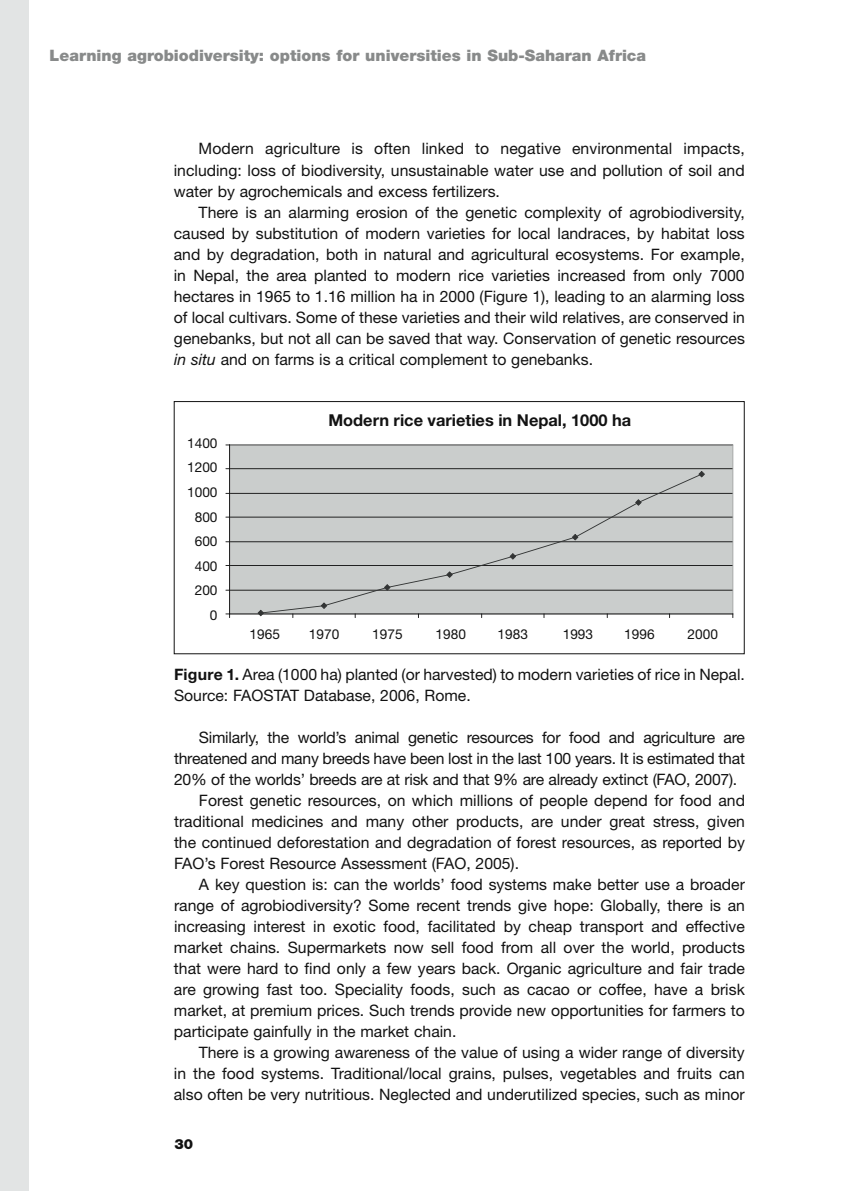
<style>
.page{position:relative;width:844px;height:1191px;background:#fff}
.page>*{position:absolute;margin:0;border:0;box-sizing:border-box;transform-origin:0 0}
.t1{font:700 16.45px "Helvetica Neue LT Std";color:#121212}
.t2{font:15.75px/21px "Helvetica Neue LT Std";color:#121212;text-align:justify}
.t3{font:900 15.75px "Helvetica Neue LT Std";color:#888a8a}
.t4{font:900 14px "Helvetica Neue LT Std";color:#121212}
.t5{font:13.65px/24.5px "Helvetica Neue LT Std";color:#121212;text-align:right}
.s1{font-style:italic}
.s2{font-weight:700}
</style>
<div class="page">
<div style="left:0;top:0;width:29px;height:1191px;background:#e2e4e4"></div>
<div style="left:230px;top:445px;width:502px;height:168px;background:#cacdcc"></div>
<hr style="left:229px;top:590px;width:503px;height:1px;background:#121212">
<hr style="left:229px;top:565px;width:503px;height:1px;background:#121212">
<hr style="left:229px;top:541px;width:503px;height:1px;background:#121212">
<hr style="left:229px;top:516px;width:503px;height:1px;background:#121212">
<hr style="left:229px;top:493px;width:503px;height:1px;background:#121212">
<hr style="left:229px;top:468px;width:503px;height:1px;background:#121212">
<hr style="left:229px;top:444px;width:504px;height:1px;background:#959797">
<hr style="left:732px;top:444px;width:1px;height:170px;background:#959797">
<hr style="left:229px;top:444px;width:1px;height:170px;background:#121212">
<hr style="left:229px;top:613px;width:504px;height:1px;background:#121212">
<svg style="left:225px;top:613px;width:5px;height:5px"></svg>
<svg style="left:260px;top:605px;width:64px;height:8px"></svg>
<svg style="left:323px;top:587px;width:64px;height:19px"></svg>
<svg style="left:386px;top:574px;width:64px;height:14px"></svg>
<svg style="left:449px;top:556px;width:64px;height:19px"></svg>
<svg style="left:512px;top:537px;width:63px;height:20px"></svg>
<svg style="left:257px;top:610px;width:7px;height:6px"></svg>
<svg style="left:321px;top:602px;width:6px;height:7px"></svg>
<svg style="left:384px;top:584px;width:6px;height:6px"></svg>
<svg style="left:446px;top:571px;width:6px;height:7px"></svg>
<svg style="left:509px;top:553px;width:7px;height:6px"></svg>
<svg style="left:572px;top:471px;width:132px;height:69px;background:#c2c4c3"></svg>
<div style="left:174px;top:401px;width:570px;height:253px;border:1px solid #121212"></div>
<p class="t3" style="left:50px;top:46px;width:598px">Learning agrobiodiversity: options for universities in Sub-Saharan Africa</p>
<p class="t2" style="left:174px;top:138px;width:572px;text-indent:25px">Modern agriculture is often linked to negative environmental impacts, including: loss of biodiversity, unsustainable water use and pollution of soil and water by agrochemicals and excess fertilizers.</p>
<p class="t2" style="left:174px;top:201px;width:572px;text-indent:25px">There is an alarming erosion of the genetic complexity of agrobiodiversity, caused by substitution of modern varieties for local landraces, by habitat loss and by degradation, both in natural and agricultural ecosystems. For example, in Nepal, the area planted to modern rice varieties increased from only 7000 hectares in 1965 to 1.16 million ha in 2000 (Figure 1), leading to an alarming loss of local cultivars. Some of these varieties and their wild relatives, are conserved in genebanks, but not all can be saved that way. Conservation of genetic resources <span class="s1">in situ</span> and on farms is a critical complement to genebanks.</p>
<p class="t5" style="left:187px;top:430px;width:32px">1400<br>1200<br>1000<br>800<br>600<br>400<br>200<br>0</p>
<p class="t1" style="left:328px;top:410px;width:304px">Modern rice varieties in Nepal, 1000 ha</p>
<p class="t5" style="left:249px;top:621px;width:32px">1965</p>
<p class="t5" style="left:309px;top:621px;width:32px">1970</p>
<p class="t5" style="left:372px;top:621px;width:32px">1975</p>
<p class="t5" style="left:435px;top:621px;width:32px">1980</p>
<p class="t5" style="left:497px;top:621px;width:32px">1983</p>
<p class="t5" style="left:562px;top:621px;width:32px">1993</p>
<p class="t5" style="left:624px;top:621px;width:32px">1996</p>
<p class="t5" style="left:687px;top:621px;width:32px">2000</p>
<p class="t2" style="left:174px;top:663px;width:572px"><span class="s2">Figure 1.</span> Area (1000 ha) planted (or harvested) to modern varieties of rice in Nepal.<br>Source: FAOSTAT Database, 2006, Rome.</p>
<p class="t2" style="left:199px;top:726px;width:547px">Similarly, the world’s animal genetic resources for food and agriculture are</p>
<p class="t2" style="left:174px;top:747px;width:572px">threatened and many breeds have been lost in the last 100 years. It is estimated that</p>
<p class="t2" style="left:174px;top:768px;width:564px">20% of the worlds’ breeds are at risk and that 9% are already extinct (FAO, 2007).</p>
<p class="t2" style="left:199px;top:789px;width:547px">Forest genetic resources, on which millions of people depend for food and</p>
<p class="t2" style="left:174px;top:810px;width:572px">traditional medicines and many other products, are under great stress, given</p>
<p class="t2" style="left:174px;top:831px;width:572px">the continued deforestation and degradation of forest resources, as reported by</p>
<p class="t2" style="left:174px;top:852px;width:346px">FAO’s Forest Resource Assessment (FAO, 2005).</p>
<p class="t2" style="left:199px;top:873px;width:547px">A key question is: can the worlds’ food systems make better use a broader</p>
<p class="t2" style="left:174px;top:894px;width:572px">range of agrobiodiversity? Some recent trends give hope: Globally, there is an</p>
<p class="t2" style="left:174px;top:915px;width:572px">increasing interest in exotic food, facilitated by cheap transport and effective</p>
<p class="t2" style="left:174px;top:936px;width:572px">market chains. Supermarkets now sell food from all over the world, products</p>
<p class="t2" style="left:174px;top:957px;width:572px">that were hard to find only a few years back. Organic agriculture and fair trade</p>
<p class="t2" style="left:174px;top:978px;width:572px">are growing fast too. Speciality foods, such as cacao or coffee, have a brisk</p>
<p class="t2" style="left:174px;top:999px;width:572px">market, at premium prices. Such trends provide new opportunities for farmers to</p>
<p class="t2" style="left:174px;top:1020px;width:284px">participate gainfully in the market chain.</p>
<p class="t2" style="left:199px;top:1041px;width:547px">There is a growing awareness of the value of using a wider range of diversity</p>
<p class="t2" style="left:174px;top:1062px;width:572px">in the food systems. Traditional/local grains, pulses, vegetables and fruits can</p>
<p class="t2" style="left:174px;top:1083px;width:572px">also often be very nutritious. Neglected and underutilized species, such as minor</p>
<p class="t4" style="left:174px;top:1135px;width:20px">30</p>
</div>
